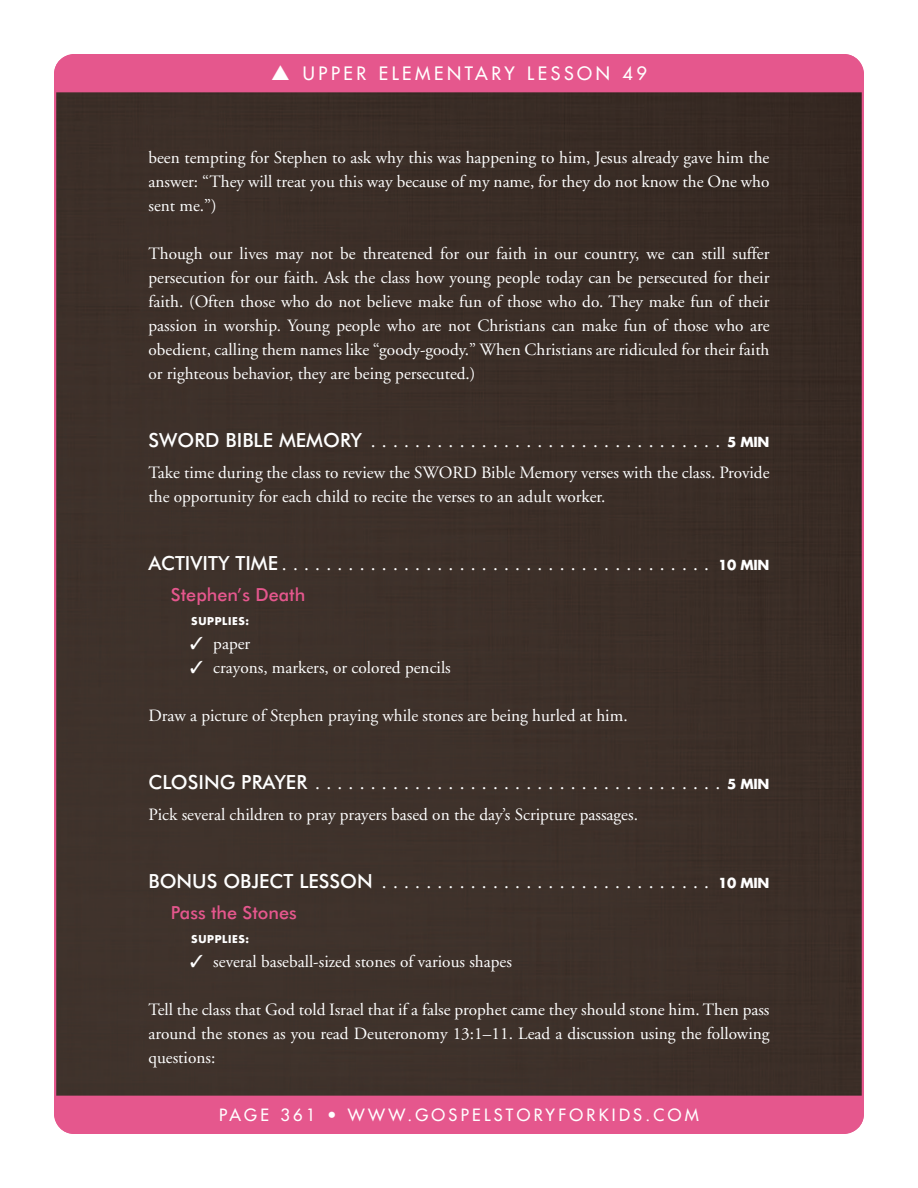
<style>
.page{position:relative;width:918px;height:1188px;background:#fff}
.page>*{position:absolute;margin:0;border:0;box-sizing:border-box;transform-origin:0 0}
.SUB_1{font:19.5px "Adobe Garamond";color:#fff}
.LS_Subhead_2{font:500 18px "Futura BT";color:#e5578d}
.t1{font:18px "Futura";letter-spacing:.2em;color:#fff}
.TXT{font:17.25px/24px "Adobe Garamond";color:#fff;text-align:justify}
.t2{font:16.5px "Futura";letter-spacing:.2em;color:#fff}
.LS_Supply_List_Inden{font:700 10.5px "Futura";letter-spacing:.06em;color:#fff}
.s1{font-family:"Futura BT";font-weight:500}
.s2{font-family:"Futura";font-weight:700;font-size:13.5px}
</style>
<div class="page">
<div style="left:57px;top:92px;width:804px;height:1004px;background:#3d302a"></div>
<div style="left:54px;top:54px;width:810px;height:38px;background:#e5578d"></div>
<div style="left:54px;top:1096px;width:810px;height:38px;background:#e5578d"></div>
<p class="t1" style="left:271px;top:62px;width:377px">▲ UPPER ELEMENTARY LESSON 49</p>
<p class="TXT" style="left:148px;top:146px;width:623px">been tempting for Stephen to ask why this was happening to him, Jesus already gave him the answer: “They will treat you this way because of my name, for they do not know the One who sent me.”)</p>
<p class="TXT" style="left:148px;top:242px;width:623px">Though our lives may not be threatened for our faith in our country, we can still suffer persecution for our faith. Ask the class how young people today can be persecuted for their faith. (Often those who do not believe make fun of those who do. They make fun of their passion in worship. Young people who are not Christians can make fun of those who are obedient, calling them names like “goody-goody.” When Christians are ridiculed for their faith or righteous behavior, they are being persecuted.)</p>
<p class="SUB_1" style="left:148px;top:431px;width:623px"><span class="s1">SWORD BIBLE MEMORY</span> ................................ <span class="s2">5 MIN</span></p>
<p class="TXT" style="left:148px;top:461px;width:623px">Take time during the class to review the SWORD Bible Memory verses with the class. Provide the opportunity for each child to recite the verses to an adult worker.</p>
<p class="SUB_1" style="left:148px;top:554px;width:623px"><span class="s1">ACTIVITY TIME</span>....................................... <span class="s2">10 MIN</span></p>
<p class="LS_Subhead_2" style="left:171px;top:584px;width:136px">Stephen’s Death</p>
<p class="LS_Supply_List_Inden" style="left:191px;top:614px;width:60px">SUPPLIES:</p>
<p class="TXT" style="left:190px;top:632px;width:62px">✓ paper</p>
<p class="TXT" style="left:190px;top:656px;width:262px">✓ crayons, markers, or colored pencils</p>
<p class="TXT" style="left:148px;top:704px;width:481px">Draw a picture of Stephen praying while stones are being hurled at him.</p>
<p class="SUB_1" style="left:148px;top:773px;width:623px"><span class="s1">CLOSING PRAYER</span>..................................... <span class="s2">5 MIN</span></p>
<p class="TXT" style="left:148px;top:803px;width:491px">Pick several children to pray prayers based on the day’s Scripture passages.</p>
<p class="SUB_1" style="left:148px;top:872px;width:623px"><span class="s1">BONUS OBJECT LESSON</span> .............................. <span class="s2">10 MIN</span></p>
<p class="LS_Subhead_2" style="left:171px;top:902px;width:127px">Pass the Stones</p>
<p class="LS_Supply_List_Inden" style="left:191px;top:932px;width:60px">SUPPLIES:</p>
<p class="TXT" style="left:190px;top:950px;width:323px">✓ several baseball-sized stones of various shapes</p>
<p class="TXT" style="left:148px;top:998px;width:623px">Tell the class that God told Israel that if a false prophet came they should stone him. Then pass around the stones as you read Deuteronomy 13:1–11. Lead a discussion using the following questions:</p>
<p class="t2" style="left:219px;top:1105px;width:481px">PAGE 361 • WWW.GOSPELSTORYFORKIDS.COM</p>
</div>
